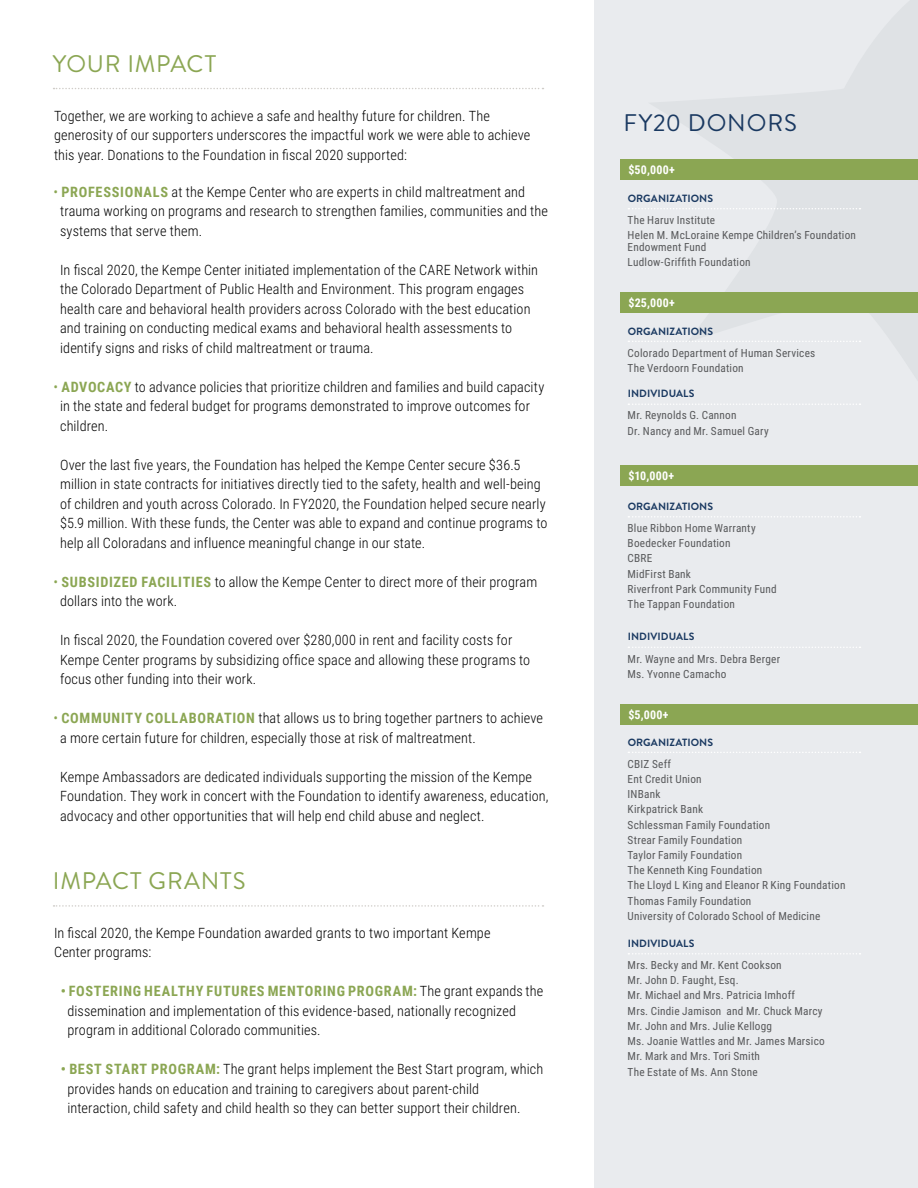
<style>
.page{position:relative;width:918px;height:1188px;background:#fff}
.page>*{position:absolute;margin:0;border:0;box-sizing:border-box;transform-origin:0 0}
.t1{font:24px "Brandon Grotesque";letter-spacing:.03em;color:#8ba653}
.t2{font:24px "Brandon Grotesque";letter-spacing:.04em;color:#1a3961}
.t3{font:300 14.25px/19.5px "Roboto Condensed";letter-spacing:.01em;color:#000}
.t4{font:700 12px "Roboto Condensed";letter-spacing:.02em;color:#fff}
.t5{font:11.25px/15.3px "Roboto Condensed";letter-spacing:.02em;color:#58595b}
.t6{font:700 10.5px "Brandon Grotesque";letter-spacing:.01em;color:#1a3961}
.s1{color:#8ba653}
.s2{font-weight:700;color:#8ba653}
</style>
<div class="page">
<div style="left:594px;top:0;width:324px;height:1188px;background:#e9ebee"></div>
<svg style="left:648px;top:159px;width:270px;height:134px;fill:#dfe2e5"></svg>
<svg style="left:54px;top:88px;width:489px;height:1px"></svg>
<svg style="left:54px;top:905px;width:489px;height:2px"></svg>
<div style="left:621px;top:160px;width:297px;height:20px;background:#8ba653"></div>
<div style="left:621px;top:293px;width:297px;height:20px;background:#8ba653"></div>
<div style="left:621px;top:466px;width:297px;height:20px;background:#8ba653"></div>
<div style="left:621px;top:705px;width:297px;height:20px;background:#8ba653"></div>
<svg style="left:628px;top:208px;width:233px;height:1px"></svg>
<svg style="left:628px;top:341px;width:233px;height:1px"></svg>
<svg style="left:628px;top:516px;width:233px;height:2px"></svg>
<svg style="left:628px;top:752px;width:233px;height:1px"></svg>
<svg style="left:628px;top:953px;width:233px;height:2px"></svg>
<svg style="left:628px;top:404px;width:233px;height:1px"></svg>
<svg style="left:628px;top:647px;width:233px;height:1px"></svg>
<h1 class="t1" style="left:53px;top:47px;width:165px">YOUR IMPACT</h1>
<p class="t3" style="left:54px;top:105px;width:478px">Together, we are working to achieve a safe and healthy future for children. The generosity of our supporters underscores the impactful work we were able to achieve this year. Donations to the Foundation in fiscal 2020 supported:</p>
<p class="t3" style="left:60px;top:181px;width:489px;text-indent:-7px"><span class="s1">•</span> <span class="s2">PROFESSIONALS</span> at the Kempe Center who are experts in child maltreatment and trauma working on programs and research to strengthen families, communities and the systems that serve them.</p>
<p class="t3" style="left:60px;top:259px;width:480px">In fiscal 2020, the Kempe Center initiated implementation of the CARE Network within the Colorado Department of Public Health and Environment. This program engages health care and behavioral health providers across Colorado with the best education and training on conducting medical exams and behavioral health assessments to identify signs and risks of child maltreatment or trauma.</p>
<p class="t3" style="left:60px;top:376px;width:486px;text-indent:-7px"><span class="s1">•</span> <span class="s2">ADVOCACY</span> to advance policies that prioritize children and families and build capacity in the state and federal budget for programs demonstrated to improve outcomes for children.</p>
<p class="t3" style="left:60px;top:454px;width:489px">Over the last five years, the Foundation has helped the Kempe Center secure $36.5 million in state contracts for initiatives directly tied to the safety, health and well-being of children and youth across Colorado. In FY2020, the Foundation helped secure nearly $5.9 million. With these funds, the Center was able to expand and continue programs to help all Coloradans and influence meaningful change in our state.</p>
<p class="t3" style="left:60px;top:571px;width:479px;text-indent:-7px"><span class="s1">•</span> <span class="s2">SUBSIDIZED FACILITIES</span> to allow the Kempe Center to direct more of their program dollars into the work.</p>
<p class="t3" style="left:60px;top:630px;width:472px">In fiscal 2020, the Foundation covered over $280,000 in rent and facility costs for<br>Kempe Center programs by subsidizing office space and allowing these programs to focus other funding into their work.</p>
<p class="t3" style="left:60px;top:708px;width:484px;text-indent:-7px"><span class="s1">•</span> <span class="s2">COMMUNITY COLLABORATION</span> that allows us to bring together partners to achieve a more certain future for children, especially those at risk of maltreatment.</p>
<p class="t3" style="left:60px;top:766px;width:490px">Kempe Ambassadors are dedicated individuals supporting the mission of the Kempe<br>Foundation. They work in concert with the Foundation to identify awareness, education, advocacy and other opportunities that will help end child abuse and neglect.</p>
<h1 class="t1" style="left:53px;top:865px;width:194px">IMPACT GRANTS</h1>
<p class="t3" style="left:54px;top:922px;width:438px">In fiscal 2020, the Kempe Foundation awarded grants to two important Kempe<br>Center programs:</p>
<p class="t3" style="left:67px;top:981px;width:477px;text-indent:-7px"><span class="s2">• FOSTERING HEALTHY FUTURES MENTORING PROGRAM:</span> The grant expands the dissemination and implementation of this evidence-based, nationally recognized program in additional Colorado communities.</p>
<p class="t3" style="left:67px;top:1059px;width:477px;text-indent:-7px"><span class="s2">• BEST START PROGRAM:</span> The grant helps implement the Best Start program, which provides hands on education and training to caregivers about parent-child interaction, child safety and child health so they can better support their children.</p>
<h1 class="t2" style="left:623px;top:106px;width:175px">FY20 DONORS</h1>
<p class="t4" style="left:628px;top:161px;width:48px">$50,000+</p>
<p class="t6" style="left:628px;top:191px;width:87px">ORGANIZATIONS</p>
<p class="t5" style="left:628px;top:212px;width:230px">The Haruv Institute<br>Helen M. McLoraine Kempe Children’s Foundation</p>
<p class="t5" style="left:628px;top:239px;width:125px">Endowment Fund<br>Ludlow-Griffith Foundation</p>
<p class="t4" style="left:628px;top:294px;width:48px">$25,000+</p>
<p class="t6" style="left:628px;top:324px;width:87px">ORGANIZATIONS</p>
<p class="t5" style="left:628px;top:344px;width:189px">Colorado Department of Human Services<br>The Verdoorn Foundation</p>
<p class="t6" style="left:628px;top:386px;width:68px">INDIVIDUALS</p>
<p class="t5" style="left:628px;top:407px;width:143px">Mr. Reynolds G. Cannon<br>Dr. Nancy and Mr. Samuel Gary</p>
<p class="t4" style="left:628px;top:467px;width:47px">$10,000+</p>
<p class="t6" style="left:628px;top:499px;width:87px">ORGANIZATIONS</p>
<p class="t5" style="left:628px;top:520px;width:151px">Blue Ribbon Home Warranty<br>Boedecker Foundation<br>CBRE<br>MidFirst Bank<br>Riverfront Park Community Fund<br>The Tappan Foundation</p>
<p class="t6" style="left:628px;top:630px;width:68px">INDIVIDUALS</p>
<p class="t5" style="left:628px;top:650px;width:154px">Mr. Wayne and Mrs. Debra Berger<br>Ms. Yvonne Camacho</p>
<p class="t4" style="left:628px;top:706px;width:42px">$5,000+</p>
<p class="t6" style="left:628px;top:735px;width:87px">ORGANIZATIONS</p>
<p class="t5" style="left:628px;top:755px;width:219px">CBIZ Seff<br>Ent Credit Union<br>INBank<br>Kirkpatrick Bank<br>Schlessman Family Foundation<br>Strear Family Foundation<br>Taylor Family Foundation<br>The Kenneth King Foundation<br>The Lloyd L King and Eleanor R King Foundation<br>Thomas Family Foundation<br>University of Colorado School of Medicine</p>
<p class="t5" style="left:628px;top:957px;width:199px">Mrs. Becky and Mr. Kent Cookson<br>Mr. John D. Faught, Esq.<br>Mr. Michael and Mrs. Patricia Imhoff<br>Mrs. Cindie Jamison and Mr. Chuck Marcy<br>Mr. John and Mrs. Julie Kellogg<br>Ms. Joanie Wattles and Mr. James Marsico<br>Mr. Mark and Mrs. Tori Smith<br>The Estate of Ms. Ann Stone</p>
<p class="t6" style="left:628px;top:936px;width:68px">INDIVIDUALS</p>
</div>
